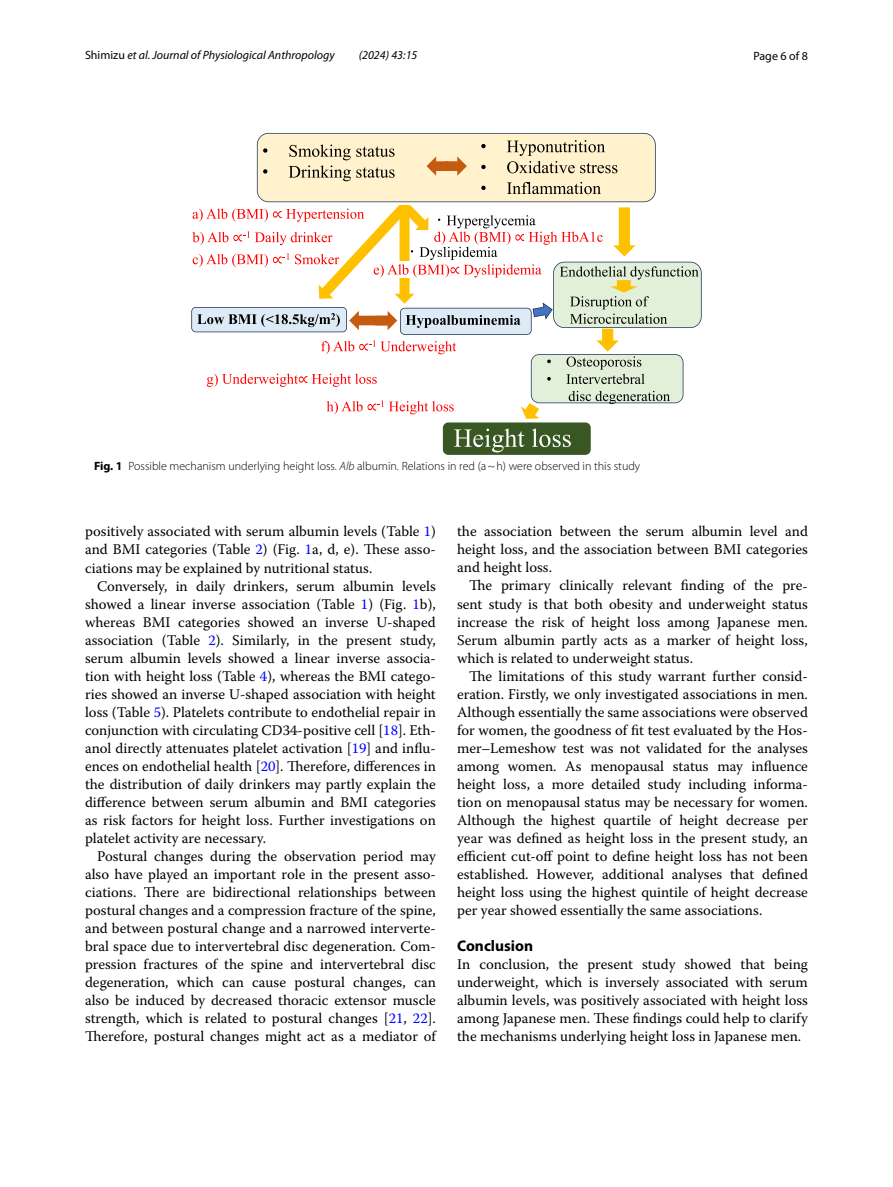
<style>
.page{position:relative;width:893px;height:1187px;background:#fff}
.page>*{position:absolute;margin:0;border:0;box-sizing:border-box;transform-origin:0 0}
.t1{font:700 15.45px "Myriad Pro";color:#000}
.t2{font:14.7px/18px "Warnock Pro";color:#000;text-align:justify}
.t3{font:300 12px "Myriad Pro";color:#000}
.t4{font:italic 12px "Myriad Pro";color:#000}
.t5{font:12px "Myriad Pro";color:#000}
.s1{font-style:normal}
.s2{font-weight:700}
.s3{font-style:italic}
.s4{color:#00f}
</style>
<div class="page">
<div style="left:443px;top:422px;width:148px;height:33px;background:#385723;border-radius:5px"></div>
<svg style="left:454px;top:428px;width:71px;height:24px"></svg>
<svg style="left:532px;top:428px;width:39px;height:19px"></svg>
<svg style="left:191px;top:133px;width:511px;height:286px"></svg>
<p class="t4" style="left:85px;top:48px;width:251px"><span class="s1">Shimizu</span> et al. Journal of Physiological Anthropology</p>
<p class="t4" style="left:359px;top:48px;width:60px">(2024) 43:15</p>
<p class="t5" style="left:753px;top:48px;width:56px">Page 6 of 8</p>
<p class="t3" style="left:94px;top:459px;width:548px"><span class="s2">Fig. 1</span> Possible mechanism underlying height loss. <span class="s3">Alb</span> albumin. Relations in red (a~h) were observed in this study</p>
<p class="t2" style="left:85px;top:522px;width:352px">positively associated with serum albumin levels (Table <span class="s4">1</span>) and BMI categories (Table <span class="s4">2</span>) (Fig. <span class="s4">1</span>a, d, e). These asso&shy;ciations may be explained by nutritional status.</p>
<p class="t2" style="left:85px;top:576px;width:352px;text-indent:12px">Conversely, in daily drinkers, serum albumin levels showed a linear inverse association (Table <span class="s4">1</span>) (Fig. <span class="s4">1</span>b), whereas BMI categories showed an inverse U-shaped association (Table <span class="s4">2</span>). Similarly, in the present study, serum albumin levels showed a linear inverse associa&shy;tion with height loss (Table <span class="s4">4</span>), whereas the BMI catego&shy;ries showed an inverse U-shaped association with height loss (Table <span class="s4">5</span>). Platelets contribute to endothelial repair in conjunction with circulating CD34-positive cell [<span class="s4">18</span>]. Eth&shy;anol directly attenuates platelet activation [<span class="s4">19</span>] and influ&shy;ences on endothelial health [<span class="s4">20</span>]. Therefore, differences in the distribution of daily drinkers may partly explain the difference between serum albumin and BMI categories as risk factors for height loss. Further investigations on platelet activity are necessary.</p>
<p class="t2" style="left:85px;top:846px;width:352px;text-indent:12px">Postural changes during the observation period may also have played an important role in the present asso&shy;ciations. There are bidirectional relationships between postural changes and a compression fracture of the spine, and between postural change and a narrowed interverte&shy;bral space due to intervertebral disc degeneration. Com&shy;pression fractures of the spine and intervertebral disc degeneration, which can cause postural changes, can also be induced by decreased thoracic extensor muscle strength, which is related to postural changes [<span class="s4">21</span>, <span class="s4">22</span>].<br>Therefore, postural changes might act as a mediator of</p>
<p class="t2" style="left:457px;top:522px;width:352px">the association between the serum albumin level and height loss, and the association between BMI categories and height loss.</p>
<p class="t2" style="left:457px;top:576px;width:352px;text-indent:12px">The primary clinically relevant finding of the pre&shy;sent study is that both obesity and underweight status increase the risk of height loss among Japanese men.<br>Serum albumin partly acts as a marker of height loss, which is related to underweight status.</p>
<p class="t2" style="left:457px;top:666px;width:352px;text-indent:12px">The limitations of this study warrant further consid&shy;eration. Firstly, we only investigated associations in men.<br>Although essentially the same associations were observed for women, the goodness of fit test evaluated by the Hos&shy;mer–Lemeshow test was not validated for the analyses among women. As menopausal status may influence height loss, a more detailed study including informa&shy;tion on menopausal status may be necessary for women.<br>Although the highest quartile of height decrease per year was defined as height loss in the present study, an efficient cut-off point to define height loss has not been established. However, additional analyses that defined height loss using the highest quintile of height decrease per year showed essentially the same associations.</p>
<p class="t1" style="left:457px;top:935px;width:77px">Conclusion</p>
<p class="t2" style="left:457px;top:954px;width:352px">In conclusion, the present study showed that being underweight, which is inversely associated with serum albumin levels, was positively associated with height loss among Japanese men. These findings could help to clarify the mechanisms underlying height loss in Japanese men.</p>
</div>
